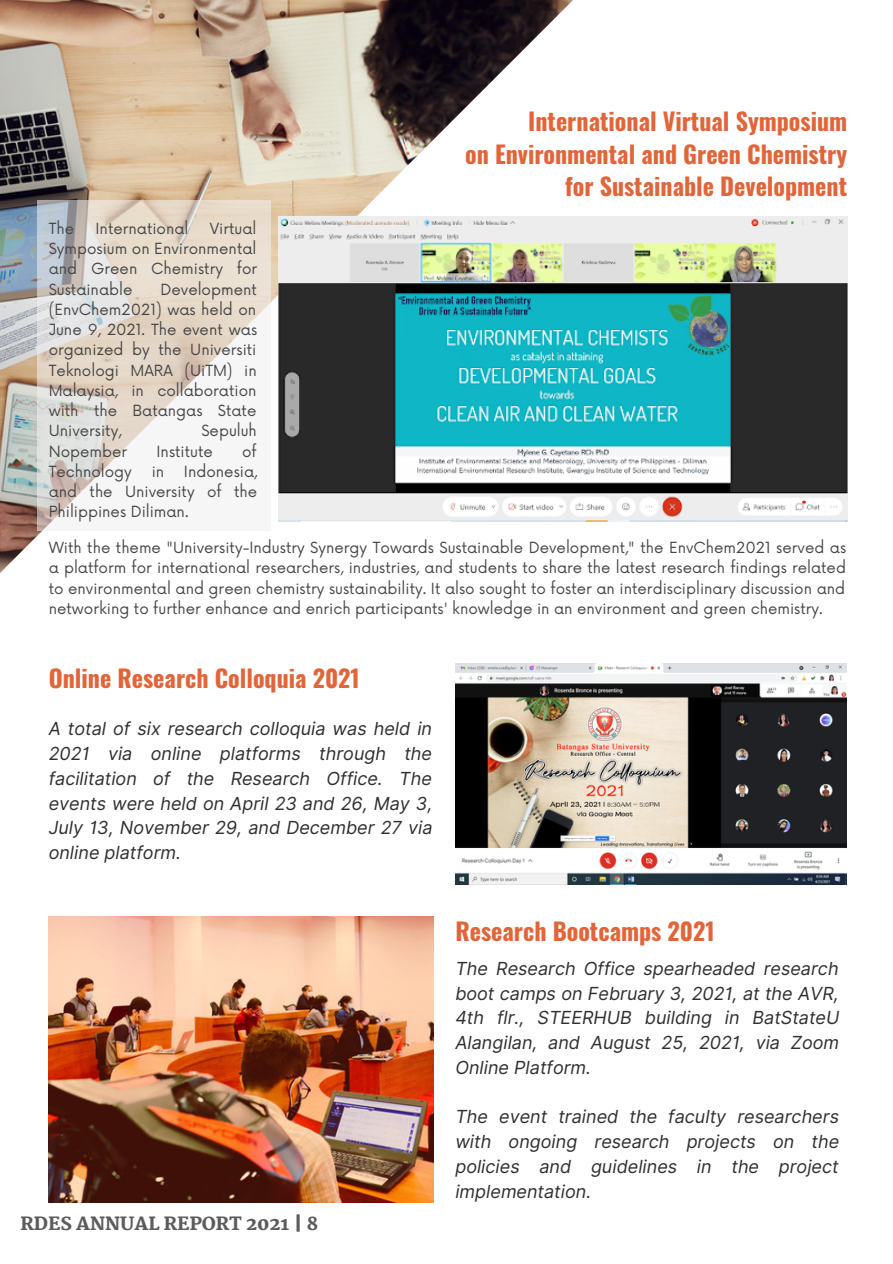
<style>
.page{position:relative;width:893px;height:1264px;background:#fff}
.page>*{position:absolute;margin:0;border:0;box-sizing:border-box;transform-origin:0 0}
.t1{font:700 24px/32.5px "Oswald";color:#e16539;text-align:right}
.t2{font:italic 18px/24.8px "Inter";color:#303030;text-align:justify}
.t3{font:800 18px "Martel";color:#242424}
.t4{font:15px/20.2px "Now";color:#464646;text-align:justify}
</style>
<div class="page">
<img style="left:0;top:0;width:573px;height:573px">
<img style="left:278px;top:217px;width:569px;height:304px">
<img style="left:455px;top:663px;width:391px;height:221px">
<img style="left:49px;top:916px;width:384px;height:286px">
<svg style="left:37px;top:200px;width:233px;height:331px"></svg>
<p class="t4" style="left:49px;top:219px;width:27px">The</p>
<p class="t4" style="left:95px;top:219px;width:94px">International</p>
<p class="t4" style="left:49px;top:219px;width:210px;text-indent:161px">Virtual Symposium on Environmental and Green Chemistry for Sustainable</p>
<p class="t4" style="left:49px;top:280px;width:210px;text-indent:112px">Development (EnvChem2021) was held on June 9, 2021. The event was organized by the Universiti Teknologi MARA (UiTM) in Malaysia, in collaboration with the Batangas State University,</p>
<p class="t4" style="left:201px;top:421px;width:57px">Sepuluh</p>
<p class="t4" style="left:49px;top:442px;width:80px">Nopember</p>
<p class="t4" style="left:156px;top:442px;width:58px">Institute</p>
<p class="t4" style="left:242px;top:442px;width:16px">of</p>
<p class="t4" style="left:49px;top:462px;width:85px">Technology</p>
<p class="t4" style="left:152px;top:462px;width:14px">in</p>
<p class="t4" style="left:49px;top:462px;width:210px;text-indent:135px">Indonesia, and the University of the Philippines Diliman.</p>
<h1 class="t1" style="left:465px;top:104px;width:383px">International Virtual Symposium<br>on Environmental and Green Chemistry for Sustainable Development</h1>
<p class="t4" style="left:49px;top:538px;width:799px">With the theme "University-Industry Synergy Towards Sustainable Development," the EnvChem2021 served as a platform for international researchers, industries, and students to share the latest research findings related to environmental and green chemistry sustainability. It also sought to foster an interdisciplinary discussion and networking to further enhance and enrich participants' knowledge in an environment and green chemistry.</p>
<h1 class="t1" style="left:49px;top:661px;width:312px">Online Research Colloquia 2021</h1>
<p class="t2" style="left:49px;top:716px;width:385px">A total of six research colloquia was held in 2021 via online platforms through the facilitation of the Research Office. The events were held on April 23 and 26, May 3, July 13, November 29, and December 27 via online platform.</p>
<p class="t3" style="left:20px;top:1212px;width:299px">RDES ANNUAL REPORT 2021 | 8</p>
<h1 class="t1" style="left:455px;top:913px;width:261px">Research Bootcamps 2021</h1>
<p class="t2" style="left:455px;top:956px;width:385px">The Research Office spearheaded research boot camps on February 3, 2021, at the AVR, 4th flr., STEERHUB building in BatStateU Alangilan, and August 25, 2021, via Zoom Online Platform.</p>
<p class="t2" style="left:455px;top:1104px;width:385px">The event trained the faculty researchers with ongoing research projects on the policies and guidelines in the project implementation.</p>
</div>
